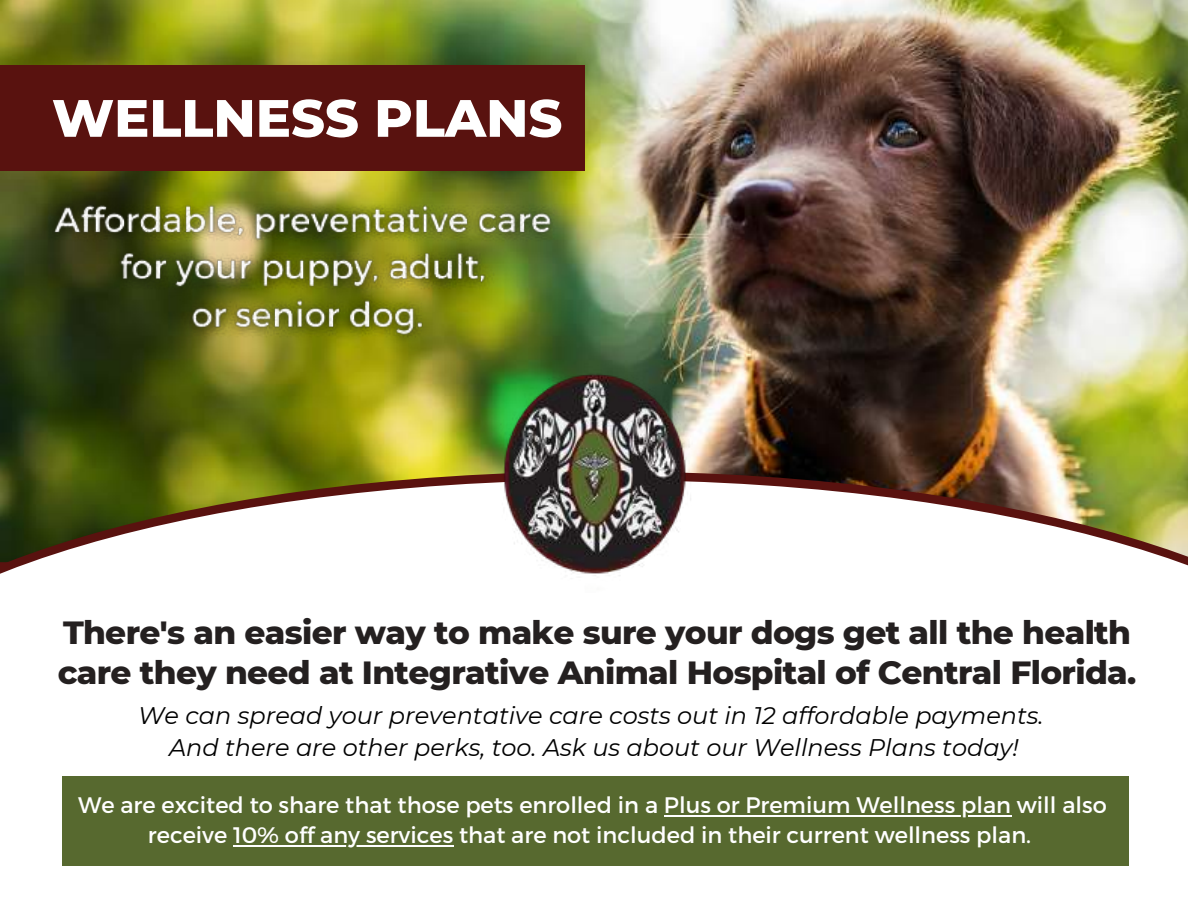
<style>
.page{position:relative;width:1188px;height:918px;background:#fff}
.page>*{position:absolute;margin:0;border:0;box-sizing:border-box;transform-origin:0 0}
.t1{font:800 52.5px "Montserrat";color:#fff}
.t2{font:800 32.7px/40.5px "Montserrat";letter-spacing:-.02em;color:#242020}
.t3{font:italic 24px/32.1px "Montserrat";color:#000;text-align:center}
.t4{font:22.5px/30px "Montserrat";color:#fff;text-align:center}
</style>
<div class="page">
<img style="left:0;top:0;width:1188px;height:471px">
<svg style="left:0;top:480px;width:1188px;height:386px"></svg>
<img style="left:489px;top:352px;width:234px;height:240px">
<div style="left:0;top:66px;width:584px;height:105px;background:#59120f"></div>
<div style="left:62px;top:776px;width:1066px;height:90px;background:#57692f"></div>
<img style="left:37px;top:181px;width:530px;height:173px">
<hr style="left:664px;top:815px;width:347px;height:2px;background:#fff">
<hr style="left:233px;top:845px;width:220px;height:2px;background:#fff">
<h1 class="t1" style="left:52px;top:86px;width:512px">WELLNESS PLANS</h1>
<h2 class="t2" style="left:58px;top:612px;width:1080px">There's an easier way to make sure your dogs get all the health care they need at Integrative Animal Hospital of Central Florida.</h2>
<p class="t3" style="left:138px;top:700px;width:907px">We can spread your preventative care costs out in 12 affordable payments.<br>And there are other perks, too. Ask us about our Wellness Plans today!</p>
<p class="t4" style="left:78px;top:789px;width:1030px">We are excited to share that those pets enrolled in a Plus or Premium Wellness plan will also receive 10% off any services that are not included in their current wellness plan.</p>
</div>
